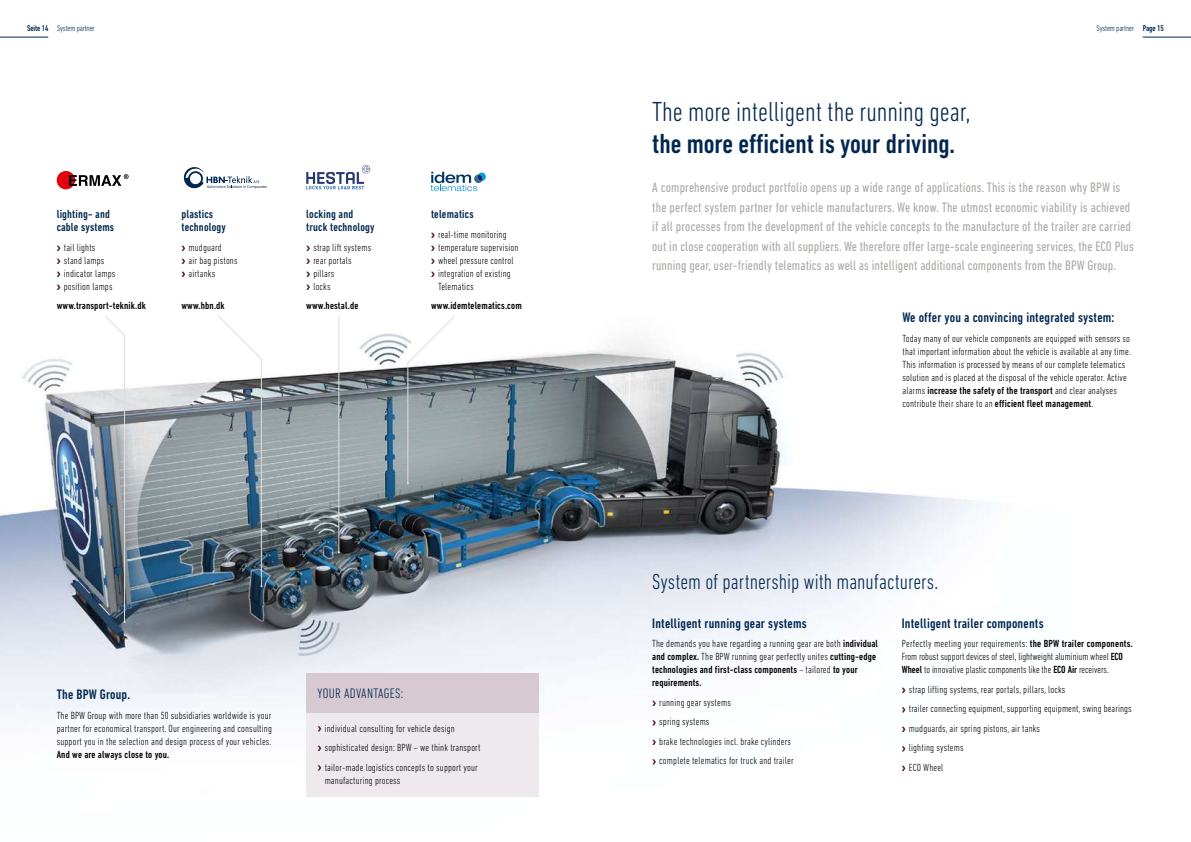
<style>
.page{position:relative;width:1191px;height:842px;background:#fff}
.page>*{position:absolute;margin:0;border:0;box-sizing:border-box;transform-origin:0 0}
.t1{font:300 condensed 28px "DIN Next LT Pro";color:#002750}
.t2{font:500 condensed 28px "DIN Next LT Pro";color:#002750}
.t3{font:300 condensed 22px "DIN Next LT Pro";color:#002750}
.t4{font:condensed 14px/19.5px "DIN Next LT Pro";letter-spacing:.01em;color:#adaaa7}
.t5{font:500 condensed 14px "DIN Next LT Pro";letter-spacing:.015em;color:#002750}
.t6{font:300 condensed 14px "DIN Next LT Pro";color:#002750}
.t7{font:500 condensed 12px/13px "DIN Next LT Pro";letter-spacing:.015em;color:#002750}
.t8{font:300 condensed 10.5px/13px "DIN Next LT Pro";letter-spacing:.015em;color:#000}
.t9{font:500 condensed 10.5px/13px "DIN Next LT Pro";letter-spacing:.015em;color:#000}
.t10{font:300 condensed 8.5px "DIN Next LT Pro";letter-spacing:-.015em;color:#002750}
.s1{font-weight:500}
.s2{font-weight:300}
</style>
<div class="page">
<svg style="left:430px;top:172px;width:56px;height:19px"></svg>
<svg style="left:184px;top:167px;width:83px;height:22px"></svg>
<svg style="left:306px;top:165px;width:64px;height:24px"></svg>
<div style="left:57px;top:171px;width:18px;height:18px;background:#e3000f;border-radius:50%"></div>
<svg style="left:69px;top:174px;width:60px;height:12px"></svg>
<img style="left:0;top:271px;width:984px;height:498px">
<svg style="left:105px;top:315px;width:21px;height:308px"></svg>
<hr style="left:338px;top:316px;width:1px;height:236px;background:#dfdedc">
<img style="left:218px;top:315px;width:44px;height:272px">
<svg style="left:407px;top:316px;width:48px;height:168px"></svg>
<svg style="left:652px;top:701px;width:4px;height:5px"></svg>
<svg style="left:652px;top:720px;width:4px;height:5px"></svg>
<svg style="left:652px;top:740px;width:4px;height:5px"></svg>
<svg style="left:652px;top:759px;width:4px;height:5px"></svg>
<svg style="left:901px;top:688px;width:4px;height:5px"></svg>
<svg style="left:901px;top:707px;width:4px;height:5px"></svg>
<svg style="left:901px;top:727px;width:4px;height:5px"></svg>
<svg style="left:901px;top:746px;width:4px;height:5px"></svg>
<svg style="left:901px;top:766px;width:4px;height:5px"></svg>
<svg style="left:57px;top:246px;width:3px;height:5px"></svg>
<svg style="left:57px;top:259px;width:3px;height:5px"></svg>
<svg style="left:57px;top:272px;width:3px;height:5px"></svg>
<svg style="left:57px;top:285px;width:3px;height:5px"></svg>
<svg style="left:181px;top:246px;width:4px;height:5px"></svg>
<svg style="left:181px;top:259px;width:4px;height:5px"></svg>
<svg style="left:181px;top:272px;width:4px;height:5px"></svg>
<svg style="left:306px;top:246px;width:4px;height:5px"></svg>
<svg style="left:306px;top:259px;width:4px;height:5px"></svg>
<svg style="left:306px;top:272px;width:4px;height:5px"></svg>
<svg style="left:306px;top:285px;width:4px;height:5px"></svg>
<svg style="left:431px;top:233px;width:4px;height:5px"></svg>
<svg style="left:431px;top:246px;width:4px;height:5px"></svg>
<svg style="left:431px;top:259px;width:4px;height:5px"></svg>
<svg style="left:431px;top:272px;width:4px;height:5px"></svg>
<hr style="left:1142px;top:37px;width:49px;height:1px;background:#002750">
<hr style="left:0;top:37px;width:48px;height:1px;background:#002750">
<div style="left:306px;top:694px;width:233px;height:103px;background:#eee9ec"></div>
<svg style="left:317px;top:726px;width:4px;height:5px"></svg>
<svg style="left:317px;top:746px;width:4px;height:5px"></svg>
<svg style="left:317px;top:765px;width:4px;height:5px"></svg>
<div style="left:306px;top:673px;width:233px;height:39px;background:#d6c9d2"></div>
<p class="t10" style="left:27px;top:23px;width:69px"><span class="s1">Seite 14</span> System partner</p>
<p class="t10" style="left:1096px;top:23px;width:69px">System partner <span class="s1">Page 15</span></p>
<p class="t7" style="left:57px;top:208px;width:59px">lighting- and cable systems</p>
<p class="t8" style="left:64px;top:241px;width:53px">tail lights stand lamps indicator lamps position lamps</p>
<p class="t9" style="left:57px;top:299px;width:91px">www.transport-teknik.dk</p>
<p class="t7" style="left:181px;top:208px;width:46px">plastics technology</p>
<p class="t8" style="left:188px;top:241px;width:51px">mudguard<br>air bag pistons airtanks</p>
<p class="t9" style="left:181px;top:299px;width:45px">www.hbn.dk</p>
<p class="t7" style="left:306px;top:208px;width:70px">locking and truck technology</p>
<p class="t8" style="left:313px;top:241px;width:59px">strap lift systems rear portals pillars<br>locks</p>
<p class="t9" style="left:306px;top:299px;width:54px">www.hestal.de</p>
<p class="t7" style="left:431px;top:208px;width:44px">telematics</p>
<p class="t8" style="left:438px;top:228px;width:82px">real-time monitoring temperature supervision wheel pressure control integration of existing<br>Telematics</p>
<p class="t9" style="left:431px;top:299px;width:92px">www.idemtelematics.com</p>
<h3 class="t5" style="left:57px;top:687px;width:75px">The BPW Group.</h3>
<p class="t8" style="left:57px;top:709px;width:217px;text-align:justify">The BPW Group with more than 50 subsidiaries worldwide is your partner for economical transport. Our engineering and consulting support you in the selection and design process of your vehicles.</p>
<p class="t9" style="left:57px;top:748px;width:114px">And we are always close to you.</p>
<h3 class="t6" style="left:317px;top:685px;width:45px">Your advantages</h3>
<h3 class="t6" style="left:401px;top:685px;width:4px">:</h3>
<p class="t8" style="left:325px;top:718px;width:157px;line-height:19.5px">individual consulting for vehicle design sophisticated design: BPW – we think transport tailor-made logistics concepts to support your</p>
<p class="t8" style="left:325px;top:774px;width:77px">manufacturing process</p>
<h1 class="t1" style="left:652px;top:96px;width:319px">The more intelligent the running gear,</h1>
<h1 class="t2" style="left:652px;top:128px;width:304px">the more efficient is your driving.</h1>
<p class="t4" style="left:652px;top:178px;width:483px">A comprehensive product portfolio opens up a wide range of applications. This is the reason why BPW is the perfect system partner for vehicle manufacturers. We know. The utmost economic viability is achieved if all processes from the development of the vehicle concepts to the manufacture of the trailer are carried out in close cooperation with all suppliers. We therefore offer large-scale engineering services, the ECO Plus running gear, user-friendly telematics as well as intelligent additional components from the BPW Group.</p>
<h3 class="t5" style="left:902px;top:310px;width:214px">We offer you a convincing integrated system:</h3>
<p class="t8" style="left:902px;top:332px;width:230px">Today many of our vehicle components are equipped with sensors so that important information about the vehicle is available at any time.<br>This information is processed by means of our complete telematics solution and is placed at the disposal of the vehicle operator. Active alarms <span class="s1">increase the safety of the transport</span> and clear analyses contribute their share to an <span class="s1">efficient fleet management</span>.</p>
<h2 class="t3" style="left:652px;top:569px;width:287px">System of partnership with manufacturers.</h2>
<h3 class="t5" style="left:652px;top:615px;width:156px">Intelligent running gear systems</h3>
<p class="t9" style="left:652px;top:637px;width:227px"><span class="s2">The demands you have regarding a running gear are both</span> individual and complex. <span class="s2">The BPW running gear perfectly unites</span> cutting-edge technologies and first-class components <span class="s2">– tailored</span> to your requirements.</p>
<p class="t8" style="left:659px;top:692px;width:136px;line-height:19.5px">running gear systems<br>spring systems<br>brake technologies incl. brake cylinders complete telematics for truck and trailer</p>
<h3 class="t5" style="left:901px;top:615px;width:143px">Intelligent trailer components</h3>
<p class="t8" style="left:901px;top:637px;width:232px">Perfectly meeting your requirements: <span class="s1">the BPW trailer components.<br></span>From robust support devices of steel, lightweight aluminium wheel <span class="s1">ECO<br>Wheel</span> to innovative plastic components like the <span class="s1">ECO Air</span> receivers.</p>
<p class="t8" style="left:908px;top:679px;width:224px;line-height:19.5px">strap lifting systems, rear portals, pillars, locks<br>trailer connecting equipment, supporting equipment, swing bearings mudguards, air spring pistons, air tanks<br>lighting systems<br>ECO Wheel</p>
</div>
